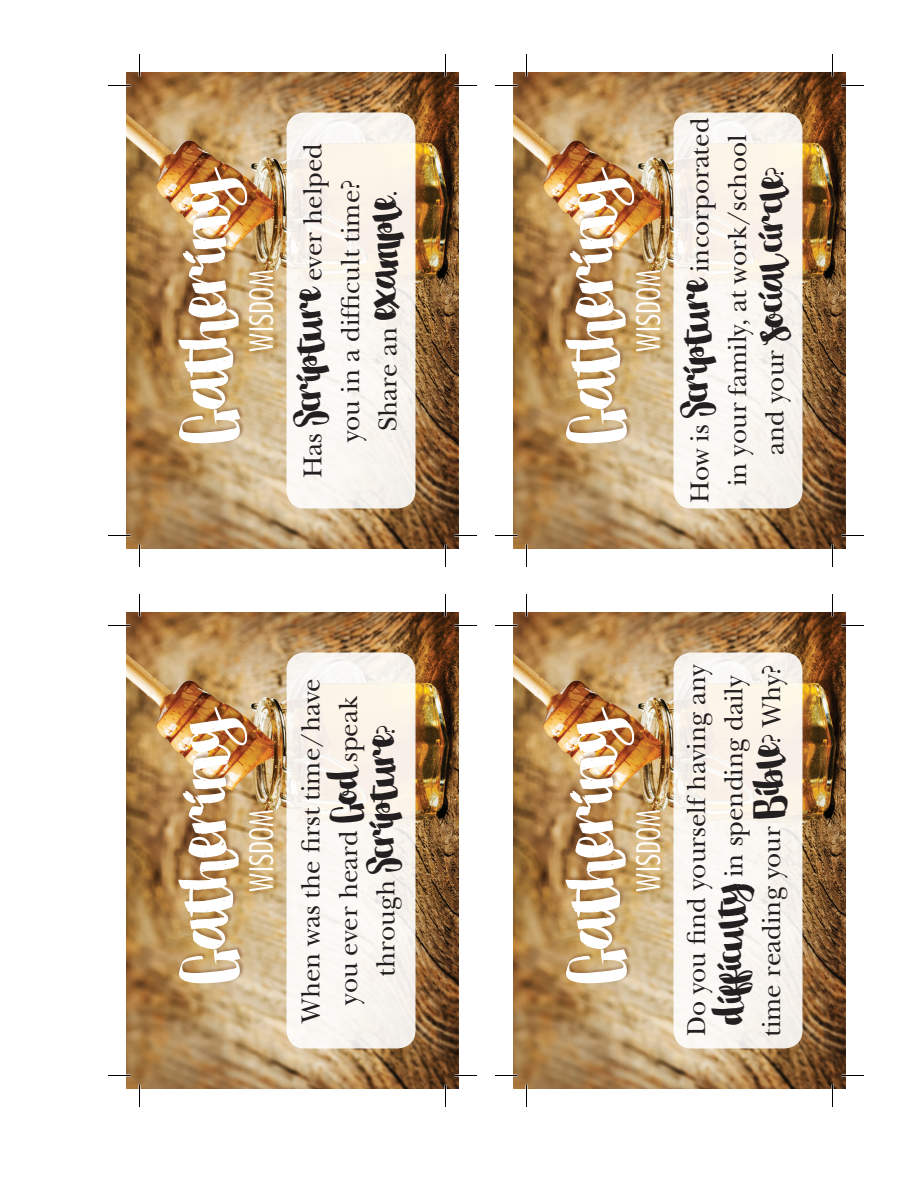
<style>
.page{position:relative;width:918px;height:1188px;background:#fff}
.page>*{position:absolute;margin:0;border:0;box-sizing:border-box;transform-origin:0 0}
.t1{font:87px "Stella";letter-spacing:-.005em;color:#fff}
.t2{font:49.5px "Stella";color:#231f20}
.t3{font:300 condensed 31.5px "Futura";color:#fff}
.t4{font:27px/37.5px "New Baskerville";color:#231f20;text-align:center}
.s1{font-family:"Stella";font-size:49.5px}
.s2{font-family:"New Baskerville";font-size:27px}
</style>
<div class="page">
<img style="left:126px;top:612px;width:333px;height:477px">
<div style="left:286px;top:652px;width:130px;height:396px;background:#faf5ee;border-radius:18px"></div>
<div style="left:177px;top:702px;width:75px;height:283px;background:#713b16;opacity:.5"></div>
<svg style="left:139px;top:1084px;width:1px;height:23px"></svg>
<svg style="left:139px;top:594px;width:1px;height:22px"></svg>
<svg style="left:445px;top:1084px;width:1px;height:23px"></svg>
<svg style="left:445px;top:594px;width:1px;height:22px"></svg>
<svg style="left:108px;top:1075px;width:22px;height:1px"></svg>
<svg style="left:454px;top:1075px;width:23px;height:1px"></svg>
<svg style="left:108px;top:625px;width:22px;height:1px"></svg>
<svg style="left:454px;top:625px;width:23px;height:1px"></svg>
<img style="left:126px;top:72px;width:333px;height:477px">
<div style="left:286px;top:112px;width:130px;height:396px;background:#faf5ee;border-radius:18px"></div>
<div style="left:177px;top:162px;width:75px;height:283px;background:#713b16;opacity:.5"></div>
<svg style="left:139px;top:544px;width:1px;height:23px"></svg>
<svg style="left:139px;top:54px;width:1px;height:22px"></svg>
<svg style="left:445px;top:544px;width:1px;height:23px"></svg>
<svg style="left:445px;top:54px;width:1px;height:22px"></svg>
<svg style="left:108px;top:535px;width:22px;height:1px"></svg>
<svg style="left:454px;top:535px;width:23px;height:1px"></svg>
<svg style="left:108px;top:85px;width:22px;height:1px"></svg>
<svg style="left:454px;top:85px;width:23px;height:1px"></svg>
<img style="left:513px;top:612px;width:333px;height:477px">
<div style="left:674px;top:652px;width:128px;height:396px;background:#faf6ef;border-radius:18px"></div>
<div style="left:564px;top:702px;width:75px;height:283px;background:#713b16;opacity:.5"></div>
<svg style="left:526px;top:1084px;width:1px;height:23px"></svg>
<svg style="left:526px;top:594px;width:1px;height:22px"></svg>
<svg style="left:832px;top:1084px;width:1px;height:23px"></svg>
<svg style="left:832px;top:594px;width:1px;height:22px"></svg>
<svg style="left:495px;top:1075px;width:23px;height:1px"></svg>
<svg style="left:842px;top:1075px;width:22px;height:1px"></svg>
<svg style="left:495px;top:625px;width:23px;height:1px"></svg>
<svg style="left:842px;top:625px;width:22px;height:1px"></svg>
<img style="left:513px;top:72px;width:333px;height:477px">
<div style="left:674px;top:112px;width:128px;height:396px;background:#faf6ef;border-radius:18px"></div>
<div style="left:564px;top:162px;width:75px;height:283px;background:#713b16;opacity:.5"></div>
<svg style="left:526px;top:544px;width:1px;height:23px"></svg>
<svg style="left:526px;top:54px;width:1px;height:22px"></svg>
<svg style="left:832px;top:544px;width:1px;height:23px"></svg>
<svg style="left:832px;top:54px;width:1px;height:22px"></svg>
<svg style="left:495px;top:535px;width:23px;height:1px"></svg>
<svg style="left:842px;top:535px;width:22px;height:1px"></svg>
<svg style="left:495px;top:85px;width:23px;height:1px"></svg>
<svg style="left:842px;top:85px;width:22px;height:1px"></svg>
<p class="t1" style="left:157px;top:444px;width:279px;rotate:-90deg">Gathering</p>
<p class="t3" style="left:242px;top:352px;width:84px;rotate:-90deg">WISDOM</p>
<p class="t4" style="left:294px;top:478px;width:337px;rotate:-90deg">Has <span class="s1">Scripture</span> ever helped you in a difficult time?<br>Share an <span class="s1">example</span>.</p>
<p class="t1" style="left:157px;top:984px;width:279px;rotate:-90deg">Gathering</p>
<p class="t3" style="left:242px;top:892px;width:84px;rotate:-90deg">WISDOM</p>
<p class="t4" style="left:292px;top:1023px;width:346px;rotate:-90deg">When was the first time/have you ever heard <span class="s1">God</span> speak</p>
<p class="t2" style="left:355px;top:977px;width:254px;rotate:-90deg"><span class="s2">through</span> Scripture<span class="s2">?</span></p>
<p class="t1" style="left:544px;top:444px;width:279px;rotate:-90deg">Gathering</p>
<p class="t3" style="left:629px;top:352px;width:84px;rotate:-90deg">WISDOM</p>
<p class="t4" style="left:681px;top:503px;width:387px;rotate:-90deg">How is <span class="s1">Scripture</span> incorporated in your family, at work/school</p>
<p class="t2" style="left:744px;top:455px;width:290px;rotate:-90deg"><span class="s2">and your</span> socialcircle<span class="s2">?</span></p>
<p class="t1" style="left:544px;top:984px;width:279px;rotate:-90deg">Gathering</p>
<p class="t3" style="left:629px;top:892px;width:84px;rotate:-90deg">WISDOM</p>
<p class="t4" style="left:678px;top:1037px;width:374px;rotate:-90deg">Do you find yourself having any <span class="s1">difficulty</span> in spending daily time reading your <span class="s1">Bible</span>? Why?</p>
</div>
